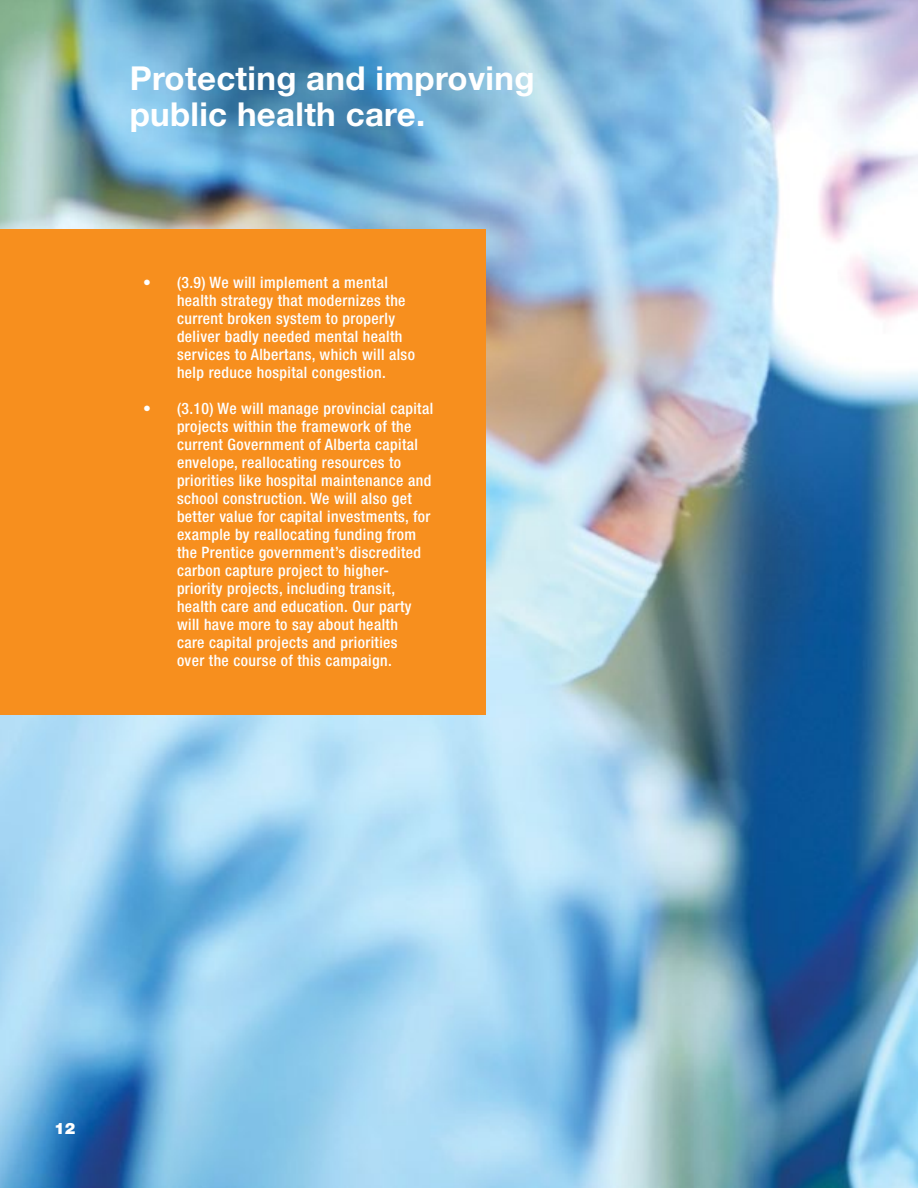
<style>
.page{position:relative;width:918px;height:1188px;background:#fff}
.page>*{position:absolute;margin:0;border:0;box-sizing:border-box;transform-origin:0 0}
.Body_Copy_Helvetica{font:700 33px/36px "Helvetica Neue LT Std";letter-spacing:.01em;color:#fff}
.t1{font:500 condensed 15.75px/18px "Helvetica Neue LT Std";letter-spacing:.025em;color:#fff}
.t2{font:900 15.75px "Helvetica Neue LT Std";color:#fff}
</style>
<div class="page">
<img style="left:0;top:0;width:918px;height:1188px">
<div style="left:0;top:230px;width:486px;height:486px;background:#f78f1e"></div>
<p class="Body_Copy_Helvetica" style="left:130px;top:60px;width:406px">Protecting and improving public health care.</p>
<p class="t1" style="left:177px;top:273px;width:240px;text-indent:-34px">• (3.9) We will implement a mental health strategy that modernizes the current broken system to properly deliver badly needed mental health services to Albertans, which will also help reduce hospital congestion.</p>
<p class="t1" style="left:177px;top:399px;width:258px;text-indent:-34px">• (3.10) We will manage provincial capital projects within the framework of the current Government of Alberta capital envelope, reallocating resources to priorities like hospital maintenance and school construction. We will also get better value for capital investments, for example by reallocating funding from the Prentice government’s discredited carbon capture project to higher&shy;priority projects, including transit, health care and education. Our party will have more to say about health<br>care capital projects and priorities<br>over the course of this campaign.</p>
<p class="t2" style="left:54px;top:1119px;width:23px">12</p>
</div>
